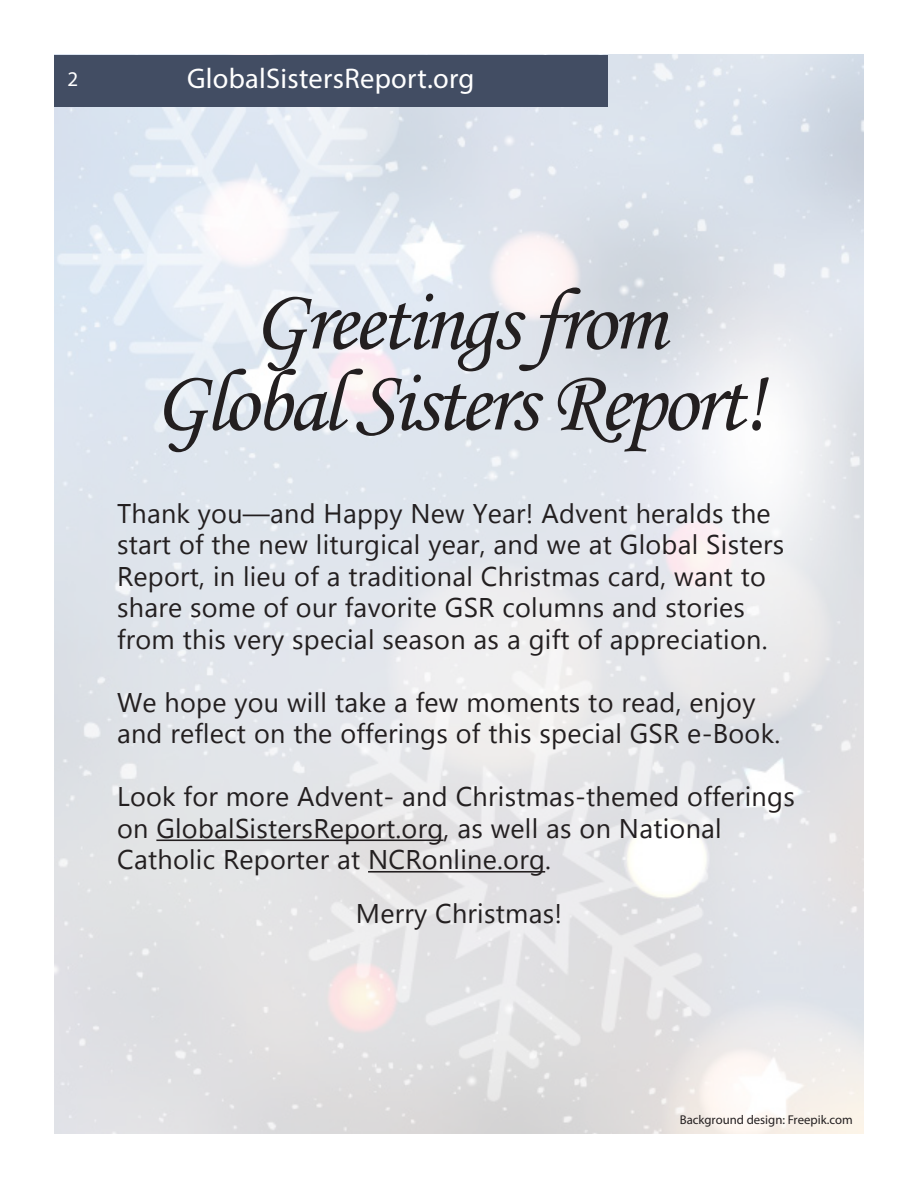
<style>
.page{position:relative;width:918px;height:1188px;background:#fff}
.page>*{position:absolute;margin:0;border:0;box-sizing:border-box;transform-origin:0 0}
.t1{font:88.5px "Monotype Corsiva";letter-spacing:-.04em;color:#231f20}
.t2{font:28.5px "Myriad Pro";letter-spacing:.01em;color:#fff}
.t3{font:27px/31.5px "Gadugi";letter-spacing:.01em;color:#231f20}
.t4{font:21px "Myriad Pro";color:#fff}
.t5{font:12.75px "Myriad Pro";color:#231f20}
</style>
<div class="page">
<hr style="left:156px;top:839px;width:288px;height:2px;background:#231f20">
<hr style="left:368px;top:871px;width:177px;height:2px;background:#231f20">
<div style="left:54px;top:55px;width:554px;height:52px;background:#424d63"></div>
<p class="t4" style="left:68px;top:66px;width:12px">2</p>
<p class="t2" style="left:187px;top:61px;width:289px">GlobalSistersReport.org</p>
<p class="t1" style="left:252px;top:268px;width:416px">Greetings from</p>
<p class="t1" style="left:153px;top:349px;width:614px">Global Sisters Report!</p>
<p class="t3" style="left:117px;top:497px;width:669px">Thank you—and Happy New Year! Advent heralds the start of the new liturgical year, and we at Global Sisters Report, in lieu of a traditional Christmas card, want to share some of our favorite GSR columns and stories from this very special season as a gift of appreciation.</p>
<p class="t3" style="left:117px;top:686px;width:665px">We hope you will take a few moments to read, enjoy and reflect on the offerings of this special GSR e-Book.</p>
<p class="t3" style="left:117px;top:781px;width:679px">Look for more Advent- and Christmas-themed offerings on GlobalSistersReport.org, as well as on National<br>Catholic Reporter at NCRonline.org.</p>
<p class="t3" style="left:356px;top:898px;width:208px">Merry Christmas!</p>
<p class="t5" style="left:680px;top:1112px;width:174px">Background design: Freepik.com</p>
</div>
